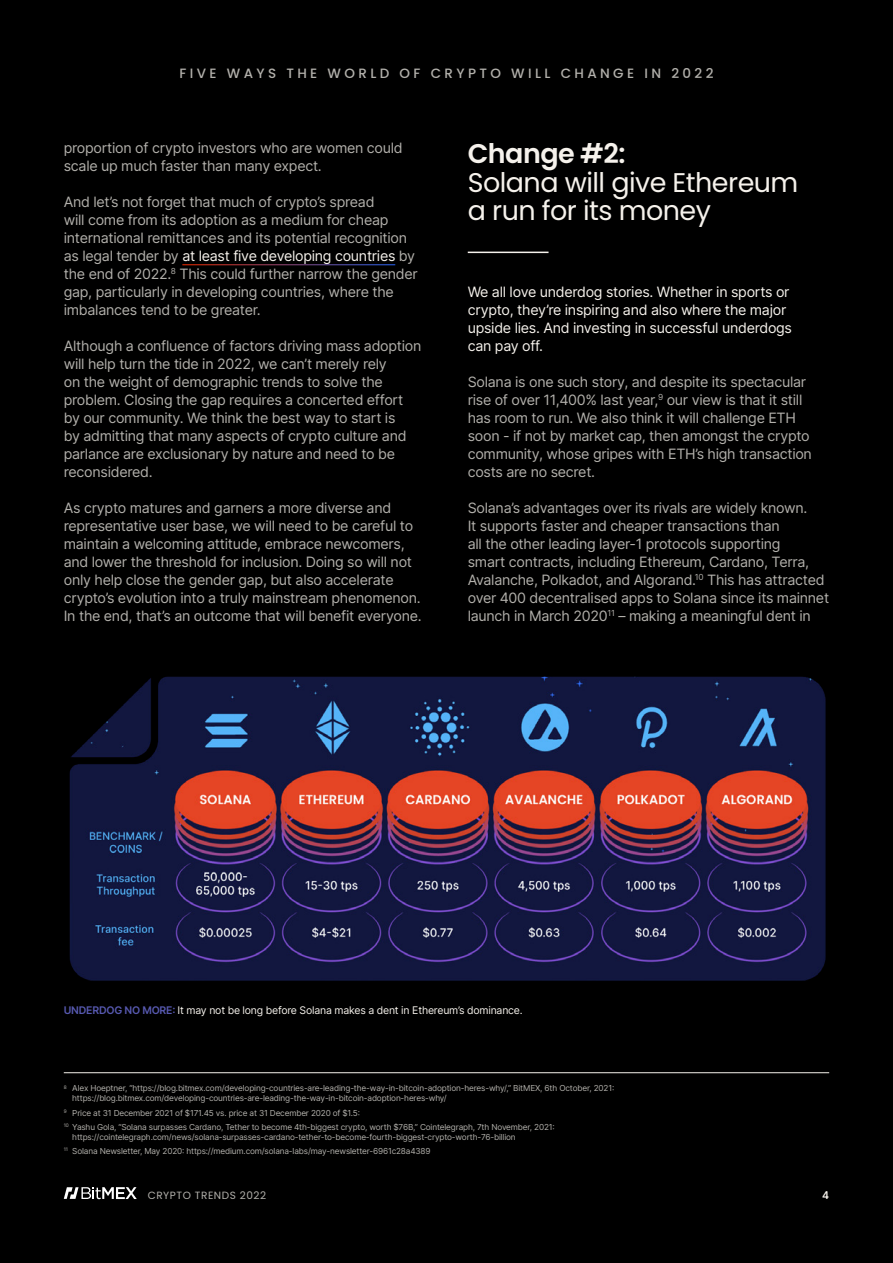
<style>
.page{position:relative;width:893px;height:1263px;background:#000}
.page>*{position:absolute;margin:0;border:0;box-sizing:border-box;transform-origin:0 0}
.t1{font:27px/28.5px "Poppins";letter-spacing:-.02em;color:#f6f2ec}
.t2{font:600 27px "Poppins";letter-spacing:-.02em;color:#f6f2ec}
.t3{font:14.25px/18px "Inter";letter-spacing:-.02em;color:#b2b0ab}
.t4{font:14.25px/18px "Inter";letter-spacing:-.02em;color:#f6f2ec}
.t5{font:500 13.5px "Poppins";letter-spacing:.25em;color:#b2b0ab}
.t6{font:10.5px "Inter";letter-spacing:-.02em;color:#f6f2ec}
.t7{font:10.5px "Poppins";letter-spacing:.05em;color:#b2b0ab}
.t8{font:600 10.5px "Inter";color:#f6f2ec}
.t9{font:8.25px/14.1px "Inter";letter-spacing:-.02em;color:#b2b0ab}
.s1{color:#f6f2ec}
.s2{font-weight:600;color:#5759b0}
</style>
<div class="page">
<svg style="left:64px;top:1187px;width:73px;height:13px"></svg>
<hr style="left:182px;top:264px;width:213px;height:1px;background:#fff">
<hr style="left:468px;top:252px;width:81px;height:1px;background:#f6f2ec">
<hr style="left:64px;top:1072px;width:765px;height:1px;background:#f6f2ec">
<img style="left:69px;top:676px;width:757px;height:305px">
<p class="t5" style="left:179px;top:65px;width:536px">FIVE WAYS THE WORLD OF CRYPTO WILL CHANGE IN 2022</p>
<p class="t3" style="left:64px;top:139px;width:340px">proportion of crypto investors who are women could scale up much faster than many expect.</p>
<p class="t3" style="left:64px;top:193px;width:356px">And let’s not forget that much of crypto’s spread<br>will come from its adoption as a medium for cheap international remittances and its potential recognition as legal tender by <span class="s1">at least five developing countries</span> by the end of 2022.<sup>8</sup> This could further narrow the gender gap, particularly in developing countries, where the imbalances tend to be greater.</p>
<p class="t3" style="left:64px;top:336px;width:359px">Although a confluence of factors driving mass adoption will help turn the tide in 2022, we can’t merely rely<br>on the weight of demographic trends to solve the problem. Closing the gap requires a concerted effort by our community. We think the best way to start is<br>by admitting that many aspects of crypto culture and parlance are exclusionary by nature and need to be reconsidered.</p>
<p class="t3" style="left:64px;top:498px;width:359px">As crypto matures and garners a more diverse and representative user base, we will need to be careful to maintain a welcoming attitude, embrace newcomers, and lower the threshold for inclusion. Doing so will not only help close the gender gap, but also accelerate crypto’s evolution into a truly mainstream phenomenon.<br>In the end, that’s an outcome that will benefit everyone.</p>
<h1 class="t2" style="left:468px;top:138px;width:159px">Change #2:</h1>
<h1 class="t1" style="left:468px;top:168px;width:332px">Solana will give Ethereum a run for its money</h1>
<p class="t4" style="left:468px;top:283px;width:326px">We all love underdog stories. Whether in sports or crypto, they’re inspiring and also where the major upside lies. And investing in successful underdogs can pay off.</p>
<p class="t3" style="left:468px;top:372px;width:346px">Solana is one such story, and despite its spectacular rise of over 11,400% last year,<sup>9</sup> our view is that it still has room to run. We also think it will challenge ETH soon - if not by market cap, then amongst the crypto community, whose gripes with ETH’s high transaction costs are no secret.</p>
<p class="t3" style="left:468px;top:498px;width:363px">Solana’s advantages over its rivals are widely known.<br>It supports faster and cheaper transactions than<br>all the other leading layer-1 protocols supporting<br>smart contracts, including Ethereum, Cardano, Terra, Avalanche, Polkadot, and Algorand.<sup>10</sup> This has attracted over 400 decentralised apps to Solana since its mainnet launch in March 2020<sup>11</sup> – making a meaningful dent in</p>
<p class="t6" style="left:64px;top:1003px;width:460px"><span class="s2">UNDERDOG NO MORE:</span> It may not be long before Solana makes a dent in Ethereum’s dominance.</p>
<p class="t9" style="left:72px;top:1083px;width:544px;line-height:9.9px;text-indent:-8px"><sup>8</sup> Alex Hoeptner, “https://blog.bitmex.com/developing-countries-are-leading-the-way-in-bitcoin-adoption-heres-why/,” BitMEX, 6th October, 2021: https://blog.bitmex.com/developing-countries-are-leading-the-way-in-bitcoin-adoption-heres-why/</p>
<p class="t9" style="left:64px;top:1105px;width:493px"><sup>9</sup> Price at 31 December 2021 of $171.45 vs. price at 31 December 2020 of $1.5:<br><sup>10</sup> Yashu Gola, “Solana surpasses Cardano, Tether to become 4th-biggest crypto, worth $76B,” Cointelegraph, 7th November, 2021:</p>
<p class="t9" style="left:64px;top:1129px;width:453px;text-indent:9px">https://cointelegraph.com/news/solana-surpasses-cardano-tether-to-become-fourth-biggest-crypto-worth-76-billion<br><sup>11</sup> Solana Newsletter, May 2020: https://medium.com/solana-labs/may-newsletter-6961c28a4389</p>
<p class="t7" style="left:148px;top:1189px;width:120px">CRYPTO TRENDS 2022</p>
<p class="t8" style="left:822px;top:1187px;width:8px">4</p>
</div>
